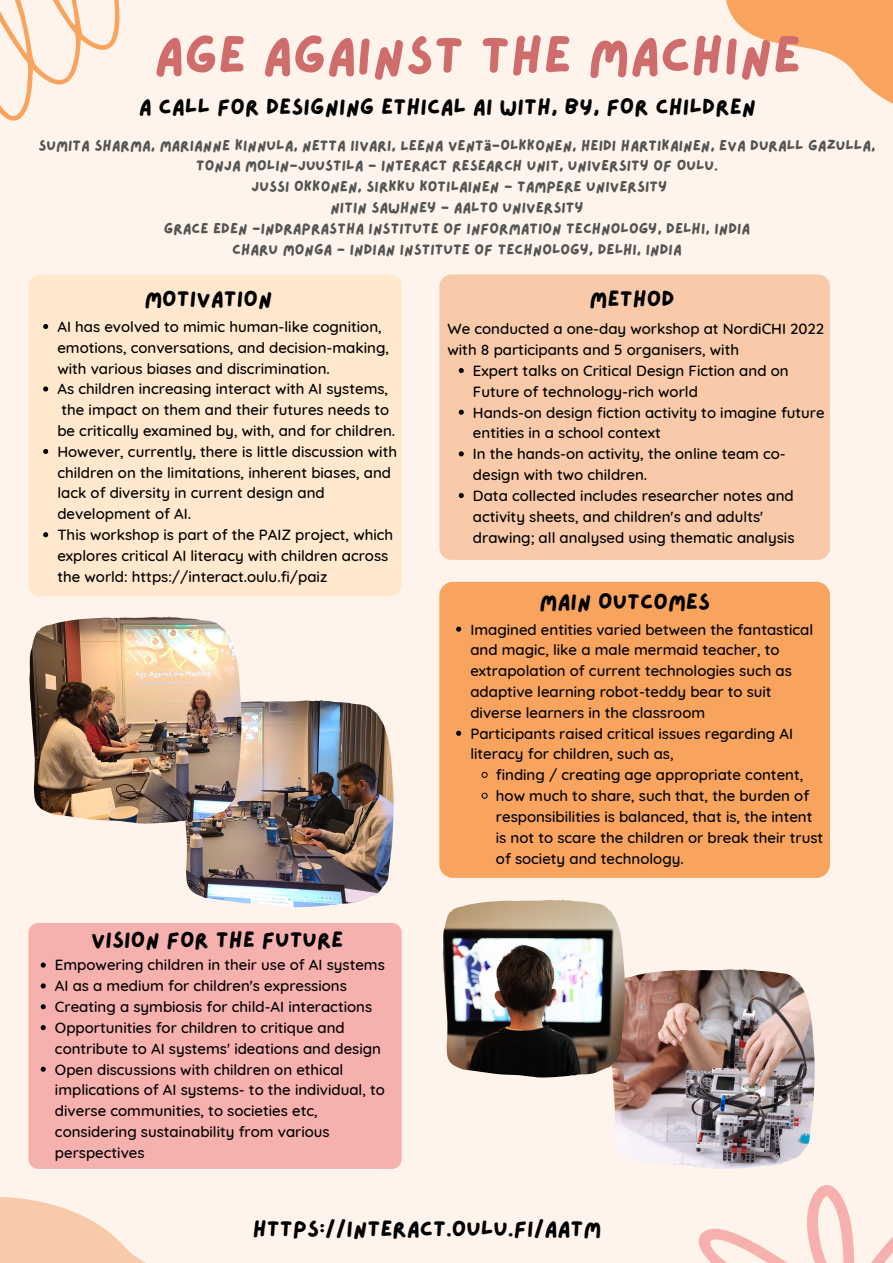
<style>
.page{position:relative;width:893px;height:1263px;background:#fff4eb}
.page>*{position:absolute;margin:0;border:0;box-sizing:border-box;transform-origin:0 0}
.t1{font:52.5px "Lazydog";color:#cf6c6c}
.t2{font:22.5px "Lazydog";color:#000}
.t3{font:500 15px/20.9px "Quicksand";color:#000}
.t4{font:15px/20.9px "Lazydog";color:#545454;text-align:center}
</style>
<div class="page">
<svg style="left:0;top:0;width:120px;height:121px"></svg>
<svg style="left:726px;top:0;width:167px;height:104px"></svg>
<div style="left:439px;top:274px;width:391px;height:286px;background:#f8caa9;border-radius:12px"></div>
<div style="left:28px;top:274px;width:374px;height:322px;background:#ffe8cd;border-radius:12px"></div>
<svg style="left:698px;top:1185px;width:195px;height:78px"></svg>
<svg style="left:0;top:1167px;width:146px;height:96px"></svg>
<div style="left:28px;top:923px;width:374px;height:246px;background:#f6b1af;border-radius:10px"></div>
<div style="left:439px;top:582px;width:391px;height:296px;background:#f8a45f;border-radius:14px"></div>
<img style="left:612px;top:969px;width:202px;height:200px">
<img style="left:443px;top:900px;width:182px;height:177px">
<svg style="left:43px;top:324px;width:5px;height:5px"></svg>
<svg style="left:43px;top:386px;width:5px;height:5px"></svg>
<svg style="left:43px;top:449px;width:5px;height:5px"></svg>
<svg style="left:43px;top:532px;width:5px;height:5px"></svg>
<svg style="left:459px;top:368px;width:5px;height:5px"></svg>
<svg style="left:459px;top:410px;width:5px;height:5px"></svg>
<svg style="left:459px;top:451px;width:5px;height:5px"></svg>
<svg style="left:459px;top:493px;width:5px;height:5px"></svg>
<svg style="left:456px;top:627px;width:5px;height:5px"></svg>
<svg style="left:456px;top:731px;width:5px;height:5px"></svg>
<svg style="left:481px;top:772px;width:7px;height:6px"></svg>
<svg style="left:481px;top:792px;width:7px;height:7px"></svg>
<svg style="left:41px;top:962px;width:5px;height:5px"></svg>
<svg style="left:41px;top:983px;width:5px;height:5px"></svg>
<svg style="left:41px;top:1004px;width:5px;height:5px"></svg>
<svg style="left:41px;top:1025px;width:5px;height:5px"></svg>
<svg style="left:41px;top:1067px;width:5px;height:5px"></svg>
<img style="left:185px;top:700px;width:208px;height:207px">
<img style="left:29px;top:617px;width:212px;height:206px">
<h1 class="t1" style="left:154px;top:30px;width:649px">AGE AGAINST THE MACHINE</h1>
<h2 class="t2" style="left:139px;top:96px;width:619px">A CALL FOR DESIGNING ETHICAL AI WITH, BY, FOR CHILDREN</h2>
<p class="t4" style="left:39px;top:135px;width:838px">SUMITA SHARMA, MARIANNE KINNULA, NETTA IIVARI, LEENA VENTÄ-OLKKONEN, HEIDI HARTIKAINEN, EVA DURALL GAZULLA, TONJA MOLIN-JUUSTILA - INTERACT RESEARCH UNIT, UNIVERSITY OF OULU.<br>JUSSI OKKONEN, SIRKKU KOTILAINEN - TAMPERE UNIVERSITY<br>NITIN SAWHNEY - AALTO UNIVERSITY<br>GRACE EDEN -INDRAPRASTHA INSTITUTE OF INFORMATION TECHNOLOGY, DELHI, INDIA<br>CHARU MONGA - INDIAN INSTITUTE OF TECHNOLOGY, DELHI, INDIA</p>
<h2 class="t2" style="left:144px;top:288px;width:130px">MOTIVATION</h2>
<h2 class="t2" style="left:589px;top:288px;width:86px">METHOD</h2>
<p class="t3" style="left:57px;top:316px;width:341px">AI has evolved to mimic human-like cognition, emotions, conversations, and decision-making, with various biases and discrimination.<br>As children increasing interact with AI systems, the impact on them and their futures needs to be critically examined by, with, and for children.<br>However, currently, there is little discussion with children on the limitations, inherent biases, and lack of diversity in current design and development of AI.<br>This workshop is part of the PAIZ project, which explores critical AI literacy with children across the world: https://interact.oulu.fi/paiz</p>
<h2 class="t2" style="left:91px;top:929px;width:254px">VISION FOR THE FUTURE</h2>
<p class="t3" style="left:55px;top:954px;width:331px">Empowering children in their use of AI systems AI as a medium for children's expressions Creating a symbiosis for child-AI interactions Opportunities for children to critique and contribute to AI systems' ideations and design Open discussions with children on ethical implications of AI systems- to the individual, to diverse communities, to societies etc, considering sustainability from various perspectives</p>
<p class="t3" style="left:447px;top:318px;width:378px">We conducted a one-day workshop at NordiCHI 2022 with 8 participants and 5 organisers, with</p>
<p class="t3" style="left:473px;top:360px;width:353px">Expert talks on Critical Design Fiction and on Future of technology-rich world<br>Hands-on design fiction activity to imagine future entities in a school context<br>In the hands-on activity, the online team co&shy;design with two children.<br>Data collected includes researcher notes and activity sheets, and children's and adults' drawing; all analysed using thematic analysis</p>
<h2 class="t2" style="left:539px;top:591px;width:172px">MAIN OUTCOMES</h2>
<p class="t3" style="left:470px;top:618px;width:344px">Imagined entities varied between the fantastical and magic, like a male mermaid teacher, to extrapolation of current technologies such as adaptive learning robot-teddy bear to suit diverse learners in the classroom<br>Participants raised critical issues regarding AI literacy for children, such as,</p>
<p class="t3" style="left:496px;top:764px;width:329px">finding / creating age appropriate content, how much to share, such that, the burden of responsibilities is balanced, that is, the intent is not to scare the children or break their trust of society and technology.</p>
<h2 class="t2" style="left:253px;top:1218px;width:350px">HTTPS://INTERACT.OULU.FI/AATM</h2>
</div>
